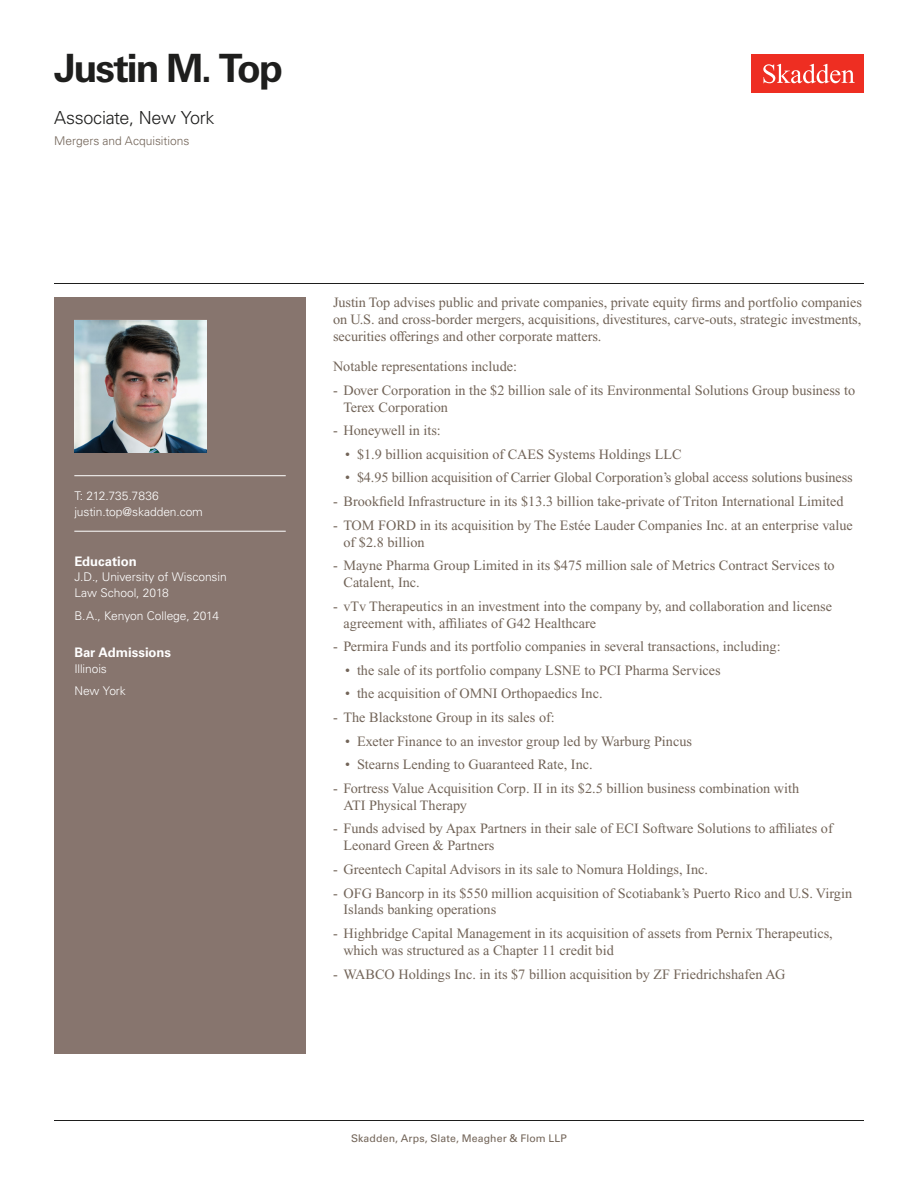
<style>
.page{position:relative;width:918px;height:1188px;background:#fff}
.page>*{position:absolute;margin:0;border:0;box-sizing:border-box;transform-origin:0 0}
.Name{font:700 39px "Univers LT Std";letter-spacing:-.05em;color:#1e1e1d}
.Title_and_Office{font:300 18px "Univers LT Std";letter-spacing:-.015em;color:#1e1e1d}
.Main_Body_Bulleted{font:14.25px/16.8px "Times New Roman PS Std";color:#726458}
.Main_Body_Second_Level_Bullet{font:14.25px "Times New Roman PS Std";color:#726458}
.Main_Body{font:14.25px/16.8px "Times New Roman PS Std";letter-spacing:-.005em;color:#726458;text-align:justify}
.Bar_Admission_Education{font:700 13.2px "Univers LT Std";letter-spacing:-.005em;color:#fff}
.Sidebar_text{font:300 12px/15.8px "Univers LT Std";letter-spacing:-.005em;color:#fff}
.Practice{font:300 12px "Univers LT Std";color:#726458}
.Email{font:300 12px "Univers LT Std";letter-spacing:-.005em;color:#fff}
.Phone_Number{font:300 12px "Univers LT Std";letter-spacing:.005em;color:#fff}
.Folio{font:10.5px "Univers LT Std";letter-spacing:.01em;color:#726458}
</style>
<div class="page">
<div style="left:752px;top:54px;width:112px;height:39px;background:#ee2e22"></div>
<svg style="left:763px;top:64px;width:92px;height:19px"></svg>
<div style="left:54px;top:297px;width:252px;height:756px;background:#87756e"></div>
<hr style="left:74px;top:475px;width:212px;height:1px;background:#fff">
<hr style="left:74px;top:531px;width:212px;height:1px;background:#fff">
<img style="left:74px;top:320px;width:132px;height:132px">
<hr style="left:54px;top:1120px;width:810px;height:1px;background:#1e1e1d">
<hr style="left:54px;top:283px;width:810px;height:1px;background:#1e1e1d">
<h1 class="Name" style="left:54px;top:46px;width:230px">Justin M. Top</h1>
<h2 class="Title_and_Office" style="left:54px;top:107px;width:162px">Associate, New York</h2>
<h3 class="Practice" style="left:54px;top:134px;width:137px">Mergers and Acquisitions</h3>
<p class="Phone_Number" style="left:74px;top:489px;width:86px">T: 212.735.7836</p>
<p class="Email" style="left:74px;top:504px;width:130px">justin.top@skadden.com</p>
<p class="Bar_Admission_Education" style="left:74px;top:553px;width:64px">Education</p>
<p class="Sidebar_text" style="left:74px;top:569px;width:154px">J.D., University of Wisconsin<br>Law School, 2018</p>
<p class="Sidebar_text" style="left:74px;top:608px;width:146px">B.A., Kenyon College, 2014</p>
<p class="Bar_Admission_Education" style="left:74px;top:644px;width:98px">Bar Admissions</p>
<p class="Sidebar_text" style="left:74px;top:660px;width:34px">Illinois</p>
<p class="Sidebar_text" style="left:74px;top:683px;width:53px">New York</p>
<p class="Main_Body" style="left:333px;top:294px;width:530px">Justin Top advises public and private companies, private equity firms and portfolio companies on U.S. and cross-border mergers, acquisitions, divestitures, carve-outs, strategic investments, securities offerings and other corporate matters.</p>
<p class="Main_Body" style="left:333px;top:358px;width:186px">Notable representations include:</p>
<p class="Main_Body_Bulleted" style="left:344px;top:382px;width:513px;text-indent:-10px">- Dover Corporation in the $2 billion sale of its Environmental Solutions Group business to<br>Terex Corporation</p>
<p class="Main_Body_Bulleted" style="left:333px;top:422px;width:109px">- Honeywell in its:</p>
<p class="Main_Body_Second_Level_Bullet" style="left:345px;top:446px;width:338px">• $1.9 billion acquisition of CAES Systems Holdings LLC</p>
<p class="Main_Body_Second_Level_Bullet" style="left:345px;top:470px;width:509px">• $4.95 billion acquisition of Carrier Global Corporation’s global access solutions business</p>
<p class="Main_Body_Bulleted" style="left:333px;top:493px;width:512px">- Brookfield Infrastructure in its $13.3 billion take-private of Triton International Limited</p>
<p class="Main_Body_Bulleted" style="left:344px;top:517px;width:511px;text-indent:-10px">- TOM FORD in its acquisition by The Estée Lauder Companies Inc. at an enterprise value of $2.8 billion</p>
<p class="Main_Body_Bulleted" style="left:344px;top:557px;width:493px;text-indent:-10px">- Mayne Pharma Group Limited in its $475 million sale of Metrics Contract Services to<br>Catalent, Inc.</p>
<p class="Main_Body_Bulleted" style="left:344px;top:598px;width:490px;text-indent:-10px">- vTv Therapeutics in an investment into the company by, and collaboration and license agreement with, affiliates of G42 Healthcare</p>
<p class="Main_Body_Bulleted" style="left:333px;top:638px;width:449px">- Permira Funds and its portfolio companies in several transactions, including:</p>
<p class="Main_Body_Second_Level_Bullet" style="left:345px;top:662px;width:377px">• the sale of its portfolio company LSNE to PCI Pharma Services</p>
<p class="Main_Body_Second_Level_Bullet" style="left:345px;top:686px;width:259px">• the acquisition of OMNI Orthopaedics Inc.</p>
<p class="Main_Body_Bulleted" style="left:333px;top:709px;width:223px">- The Blackstone Group in its sales of:</p>
<p class="Main_Body_Second_Level_Bullet" style="left:345px;top:733px;width:349px">• Exeter Finance to an investor group led by Warburg Pincus</p>
<p class="Main_Body_Second_Level_Bullet" style="left:345px;top:757px;width:249px">• Stearns Lending to Guaranteed Rate, Inc.</p>
<p class="Main_Body_Bulleted" style="left:344px;top:780px;width:457px;text-indent:-10px">- Fortress Value Acquisition Corp. II in its $2.5 billion business combination with<br>ATI Physical Therapy</p>
<p class="Main_Body_Bulleted" style="left:344px;top:820px;width:491px;text-indent:-10px">- Funds advised by Apax Partners in their sale of ECI Software Solutions to affiliates of<br>Leonard Green &amp; Partners</p>
<p class="Main_Body_Bulleted" style="left:333px;top:861px;width:377px">- Greentech Capital Advisors in its sale to Nomura Holdings, Inc.</p>
<p class="Main_Body_Bulleted" style="left:344px;top:884px;width:510px;text-indent:-10px">- OFG Bancorp in its $550 million acquisition of Scotiabank’s Puerto Rico and U.S. Virgin<br>Islands banking operations</p>
<p class="Main_Body_Bulleted" style="left:344px;top:925px;width:491px;text-indent:-10px">- Highbridge Capital Management in its acquisition of assets from Pernix Therapeutics, which was structured as a Chapter 11 credit bid</p>
<p class="Main_Body_Bulleted" style="left:333px;top:965px;width:454px">- WABCO Holdings Inc. in its $7 billion acquisition by ZF Friedrichshafen AG</p>
<p class="Folio" style="left:351px;top:1132px;width:217px">Skadden, Arps, Slate, Meagher &amp; Flom LLP</p>
</div>
